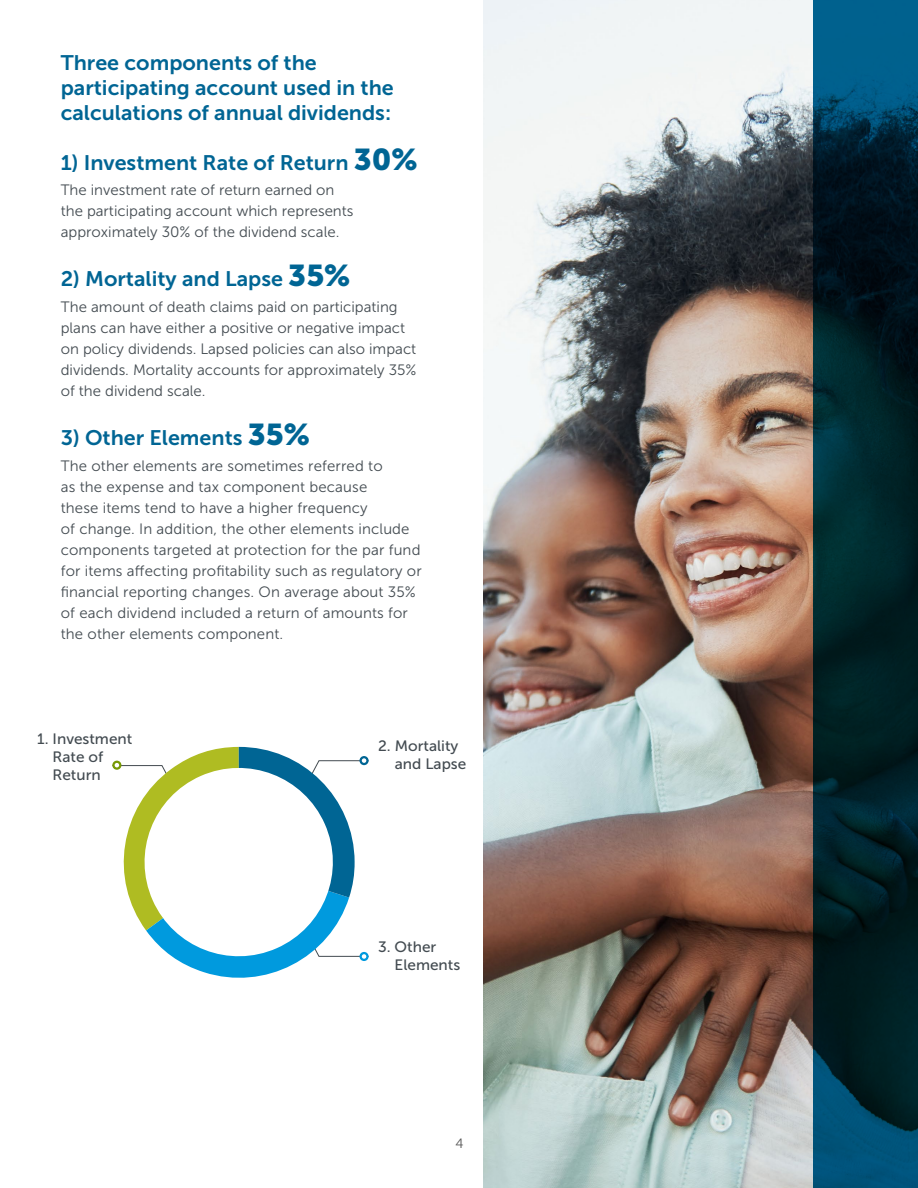
<style>
.page{position:relative;width:918px;height:1188px;background:#fff}
.page>*{position:absolute;margin:0;border:0;box-sizing:border-box;transform-origin:0 0}
.Heading_2{font:21px/25.2px "Museo Sans 700";color:#006594}
.EL_-_Body_Text_-_10_14pt{font:15px/21px "Museo Sans 300";letter-spacing:.01em;color:#434b51}
.t1{font:15px/18px "Museo Sans 500";color:#434b51}
.t2{font:13.5px "Museo Sans 300";color:#555}
.s1{font-family:"Museo Sans 900";font-size:30px}
</style>
<div class="page">
<img style="left:484px;top:0;width:329px;height:1188px">
<svg style="left:813px;top:0;width:105px;height:1188px;background:#002835"></svg>
<svg style="left:112px;top:747px;width:257px;height:231px"></svg>
<svg style="left:132px;top:755px;width:214px;height:214px"></svg>
<h2 class="Heading_2" style="left:61px;top:50px;width:335px">Three components of the participating account used in the calculations of annual dividends:</h2>
<h2 class="Heading_2" style="left:61px;top:150px;width:359px">1) Investment Rate of Return <span class="s1">30%</span></h2>
<p class="EL_-_Body_Text_-_10_14pt" style="left:61px;top:179px;width:294px">The investment rate of return earned on the participating account which represents approximately 30% of the dividend scale.</p>
<h2 class="Heading_2" style="left:61px;top:267px;width:291px">2) Mortality and Lapse <span class="s1">35%</span></h2>
<p class="EL_-_Body_Text_-_10_14pt" style="left:61px;top:296px;width:357px">The amount of death claims paid on participating plans can have either a positive or negative impact on policy dividends. Lapsed policies can also impact dividends. Mortality accounts for approximately 35% of the dividend scale.</p>
<h2 class="Heading_2" style="left:61px;top:425px;width:251px">3) Other Elements <span class="s1">35%</span></h2>
<p class="EL_-_Body_Text_-_10_14pt" style="left:61px;top:455px;width:362px">The other elements are sometimes referred to<br>as the expense and tax component because<br>these items tend to have a higher frequency<br>of change. In addition, the other elements include components targeted at protection for the par fund for items affecting profitability such as regulatory or financial reporting changes. On average about 35% of each dividend included a return of amounts for the other elements component.</p>
<p class="t1" style="left:53px;top:730px;width:81px;text-indent:-15px">1. Investment<br>Rate of<br>Return</p>
<p class="t1" style="left:395px;top:737px;width:73px;text-indent:-17px">2. Mortality and Lapse</p>
<p class="t1" style="left:395px;top:938px;width:67px;text-indent:-16px">3. Other<br>Elements</p>
<p class="t2" style="left:455px;top:1137px;width:10px">4</p>
</div>
